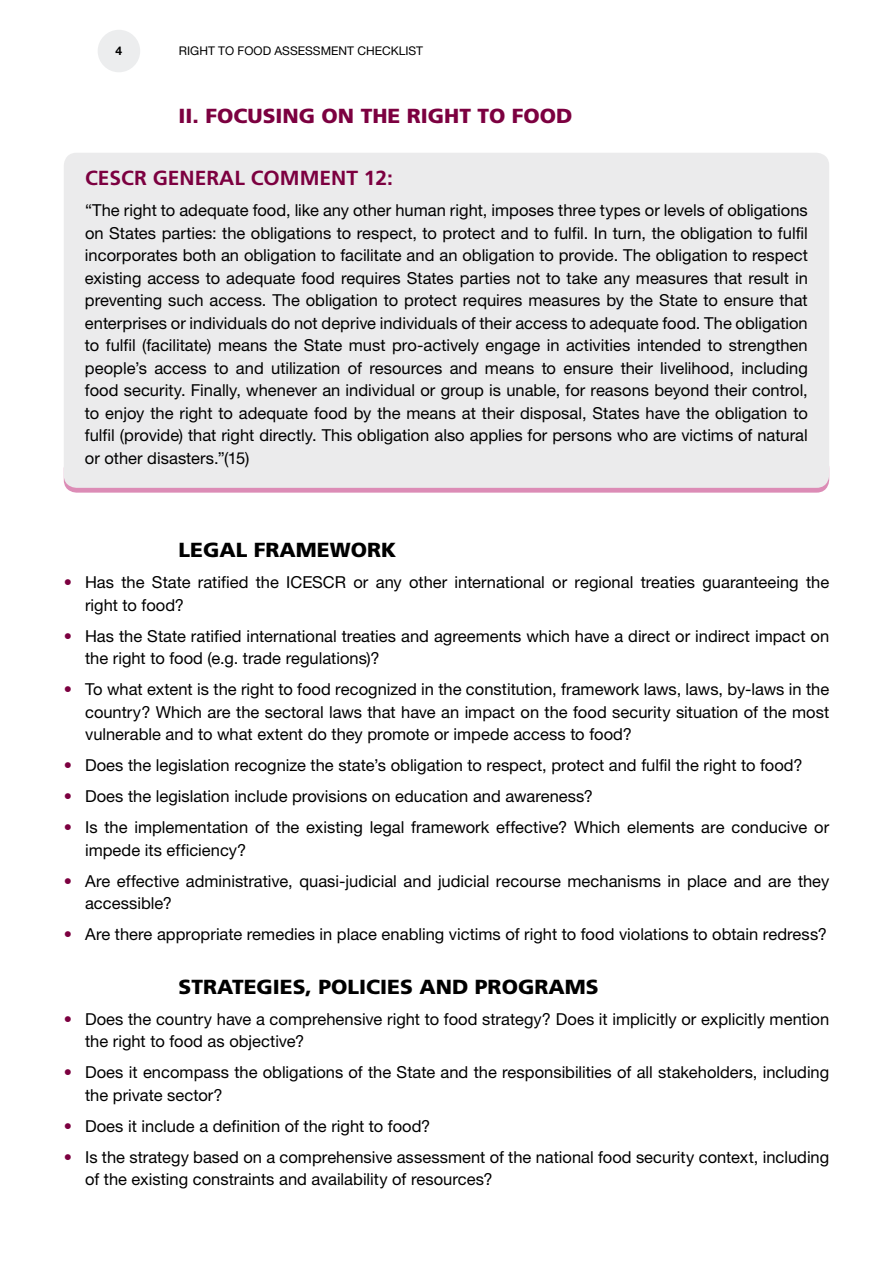
<style>
.page{position:relative;width:893px;height:1263px;background:#fff}
.page>*{position:absolute;margin:0;border:0;box-sizing:border-box;transform-origin:0 0}
.t1{font:900 20.4px "Frutiger";color:#000}
.t2{font:900 20.4px "Frutiger";color:#7c0040}
.t3{font:700 20.4px "Frutiger";color:#7c0040}
.t4{font:16.5px/22.5px "Helvetica Neue";color:#000}
.t5{font:12px "Helvetica Neue";color:#000}
.t6{font:700 12px "Helvetica Neue";color:#000}
.s1{color:#7c0040}
</style>
<div class="page">
<div style="left:98px;top:30px;width:42px;height:42px;background:#ecedee;border-radius:50%"></div>
<div style="left:64px;top:456px;width:765px;height:37px;background:#dc8cb6;border-radius:13px"></div>
<div style="left:64px;top:153px;width:765px;height:335px;background:#ebebec;border-radius:13px"></div>
<p class="t6" style="left:116px;top:43px;width:8px">4</p>
<p class="t5" style="left:179px;top:43px;width:246px">RIGHT TO FOOD ASSESSMENT CHECKLIST</p>
<p class="t2" style="left:179px;top:103px;width:395px">II. FOCUSING ON THE RIGHT TO FOOD</p>
<p class="t3" style="left:85px;top:166px;width:310px">CESCR GENERAL COMMENT 12:</p>
<p class="t4" style="left:85px;top:199px;width:724px;text-align:justify">“The right to adequate food, like any other human right, imposes three types or levels of obligations on States parties: the obligations to respect, to protect and to fulfil. In turn, the obligation to fulfil incorporates both an obligation to facilitate and an obligation to provide. The obligation to respect existing access to adequate food requires States parties not to take any measures that result in preventing such access. The obligation to protect requires measures by the State to ensure that enterprises or individuals do not deprive individuals of their access to adequate food. The obligation to fulfil (facilitate) means the State must pro-actively engage in activities intended to strengthen people’s access to and utilization of resources and means to ensure their livelihood, including food security. Finally, whenever an individual or group is unable, for reasons beyond their control, to enjoy the right to adequate food by the means at their disposal, States have the obligation to fulfil (provide) that right directly. This obligation also applies for persons who are victims of natural or other disasters.”(15)</p>
<p class="t1" style="left:179px;top:538px;width:27px">LEGAL</p>
<p class="t1" style="left:254px;top:538px;width:29px">FRAME</p>
<p class="t1" style="left:330px;top:538px;width:37px">WORK</p>
<p class="t4" style="left:85px;top:571px;width:746px;text-indent:-21px"><span class="s1">•</span> Has the State ratified the ICESCR or any other international or regional treaties guaranteeing the right to food?</p>
<p class="t4" style="left:85px;top:624px;width:746px;text-indent:-21px"><span class="s1">•</span> Has the State ratified international treaties and agreements which have a direct or indirect impact on the right to food (e.g. trade regulations)?</p>
<p class="t4" style="left:85px;top:678px;width:746px;text-align:justify;text-indent:-21px"><span class="s1">•</span> To what extent is the right to food recognized in the constitution, framework laws, laws, by-laws in the country? Which are the sectoral laws that have an impact on the food security situation of the most vulnerable and to what extent do they promote or impede access to food?</p>
<p class="t4" style="left:64px;top:754px;width:740px"><span class="s1">•</span> Does the legislation recognize the state’s obligation to respect, protect and fulfil the right to food?</p>
<p class="t4" style="left:64px;top:785px;width:531px"><span class="s1">•</span> Does the legislation include provisions on education and awareness?</p>
<p class="t4" style="left:85px;top:816px;width:746px;text-indent:-21px"><span class="s1">•</span> Is the implementation of the existing legal framework effective? Which elements are conducive or impede its efficiency?</p>
<p class="t4" style="left:85px;top:869px;width:746px;text-indent:-21px"><span class="s1">•</span> Are effective administrative, quasi-judicial and judicial recourse mechanisms in place and are they accessible?</p>
<p class="t4" style="left:64px;top:923px;width:764px"><span class="s1">•</span> Are there appropriate remedies in place enabling victims of right to food violations to obtain redress?</p>
<p class="t1" style="left:179px;top:974px;width:27px">STRATEGIES</p>
<p class="t1" style="left:306px;top:974px;width:26px">, POLICIES</p>
<p class="t1" style="left:419px;top:974px;width:17px">AND</p>
<p class="t1" style="left:475px;top:974px;width:17px">PROGRAMS</p>
<p class="t4" style="left:85px;top:1007px;width:746px;text-indent:-21px"><span class="s1">•</span> Does the country have a comprehensive right to food strategy? Does it implicitly or explicitly mention the right to food as objective?</p>
<p class="t4" style="left:85px;top:1061px;width:746px;text-indent:-21px"><span class="s1">•</span> Does it encompass the obligations of the State and the responsibilities of all stakeholders, including the private sector?</p>
<p class="t4" style="left:64px;top:1114px;width:368px"><span class="s1">•</span> Does it include a definition of the right to food?</p>
<p class="t4" style="left:85px;top:1145px;width:746px;text-indent:-21px"><span class="s1">•</span> Is the strategy based on a comprehensive assessment of the national food security context, including of the existing constraints and availability of resources?</p>
</div>
